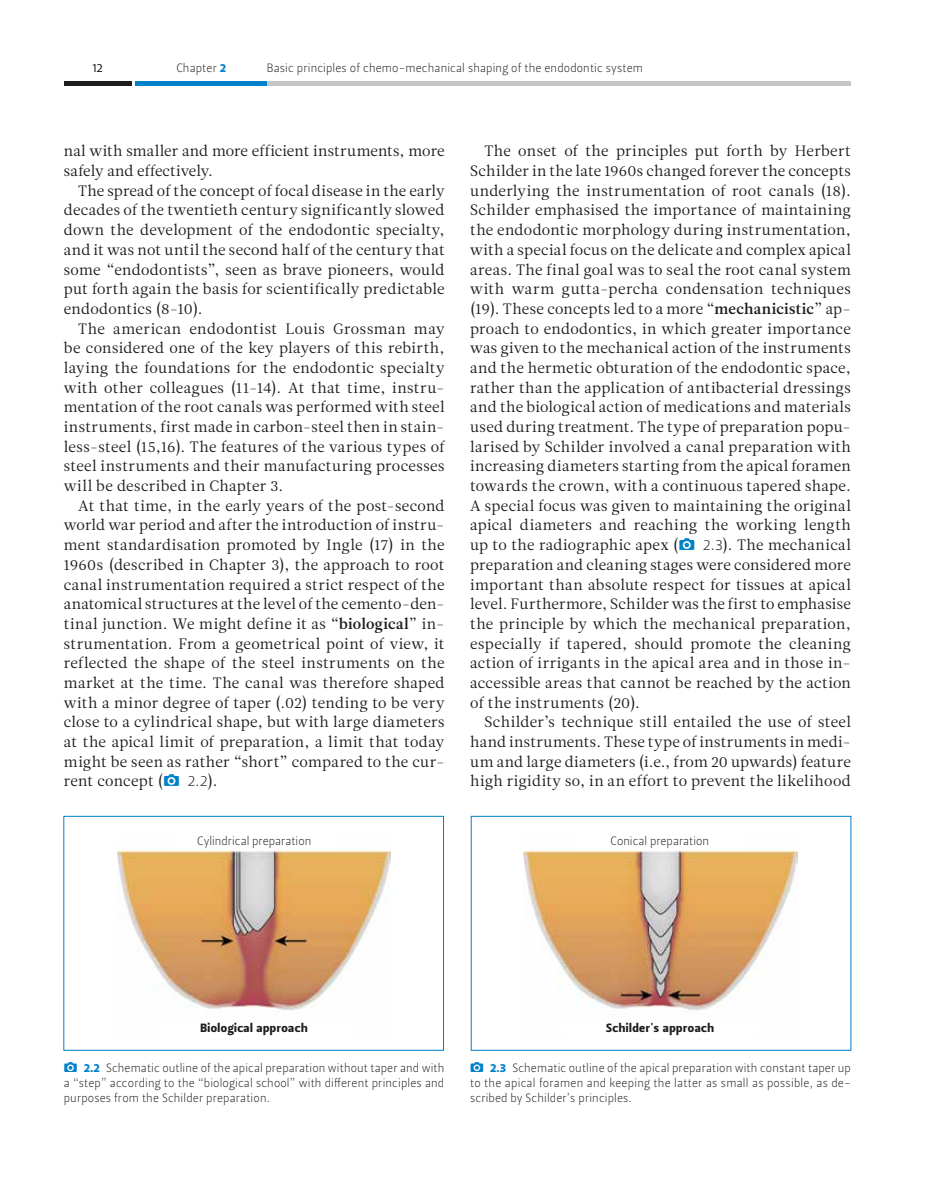
<style>
.page{position:relative;width:936px;height:1191px;background:#fff}
.page>*{position:absolute;margin:0;border:0;box-sizing:border-box;transform-origin:0 0}
.t1{font:15px/19.6px "Leitura News Roman 1";letter-spacing:.02em;color:#1d1d1b;text-align:justify}
.t2{font:12px/15px "Leitura Sans Grot 1";letter-spacing:.01em;color:#1d1d1b;text-align:justify}
.t3{font:12px "Leitura Sans Grot 4";letter-spacing:.04em;color:#1d1d1b}
.t4{font:12px "Leitura Sans Grot 2";color:#1d1d1b}
.s1{font-family:"Leitura Sans Grot 4";color:#0081c9}
.s2{font-family:"Leitura News Roman 3"}
.s3{font-family:"EDRA Simboli";font-size:14.25px;color:#0081c9}
.s4{font-family:"Leitura Sans Grot 1"}
.s5{font-family:"EDRA Simboli";color:#0081c9}
</style>
<div class="page">
<hr style="left:64px;top:81px;width:67px;height:4px;background:#1d1d1b">
<hr style="left:136px;top:81px;width:131px;height:4px;background:#0081c9">
<hr style="left:267px;top:81px;width:583px;height:4px;background:#c6c6c6">
<div style="left:63px;top:816px;width:381px;height:234px;border:1px solid #0081c9"></div>
<div style="left:471px;top:816px;width:380px;height:234px;border:1px solid #0081c9"></div>
<img style="left:523px;top:850px;width:274px;height:161px">
<img style="left:117px;top:850px;width:274px;height:161px">
<p class="t4" style="left:92px;top:61px;width:12px">12</p>
<p class="t2" style="left:176px;top:61px;width:51px">Chapter <span class="s1">2</span></p>
<p class="t2" style="left:267px;top:61px;width:377px">Basic principles of chemo-mechanical shaping of the endodontic system</p>
<p class="t1" style="left:64px;top:142px;width:382px">nal with smaller and more efficient instruments, more safely and effectively.</p>
<p class="t1" style="left:64px;top:181px;width:382px;text-indent:14px">The spread of the concept of focal disease in the early decades of the twentieth century significantly slowed down the development of the endodontic specialty, and it was not until the second half of the century that some “endodontists”, seen as brave pioneers, would put forth again the basis for scientifically predictable endodontics (8-10).</p>
<p class="t1" style="left:64px;top:319px;width:382px;text-indent:14px">The american endodontist Louis Grossman may be considered one of the key players of this rebirth, laying the foundations for the endodontic specialty with other colleagues (11-14). At that time, instru&shy;mentation of the root canals was performed with steel instruments, first made in carbon-steel then in stain&shy;less-steel (15,16). The features of the various types of steel instruments and their manufacturing processes will be described in Chapter 3.</p>
<p class="t1" style="left:64px;top:496px;width:382px;text-indent:14px">At that time, in the early years of the post-second world war period and after the introduction of instru&shy;ment standardisation promoted by Ingle (17) in the 1960s (described in Chapter 3), the approach to root canal instrumentation required a strict respect of the anatomical structures at the level of the cemento-den&shy;tinal junction. We might define it as “<span class="s2">biological</span>” in&shy;strumentation. From a geometrical point of view, it reflected the shape of the steel instruments on the market at the time. The canal was therefore shaped with a minor degree of taper (.02) tending to be very close to a cylindrical shape, but with large diameters at the apical limit of preparation, a limit that today might be seen as rather “short” compared to the cur&shy;rent concept (<span class="s3">!</span> <span class="s4">2.2</span>).</p>
<p class="t2" style="left:197px;top:833px;width:116px">Cylindrical preparation</p>
<p class="t1" style="left:470px;top:142px;width:382px;text-indent:14px">The onset of the principles put forth by Herbert Schilder in the late 1960s changed forever the concepts underlying the instrumentation of root canals (18).<br>Schilder emphasised the importance of maintaining the endodontic morphology during instrumentation, with a special focus on the delicate and complex apical areas. The final goal was to seal the root canal system with warm gutta-percha condensation techniques (19). These concepts led to a more “<span class="s2">mechanicistic</span>” ap&shy;proach to endodontics, in which greater importance was given to the mechanical action of the instruments and the hermetic obturation of the endodontic space, rather than the application of antibacterial dressings and the biological action of medications and materials used during treatment. The type of preparation popu&shy;larised by Schilder involved a canal preparation with increasing diameters starting from the apical foramen towards the crown, with a continuous tapered shape.<br>A special focus was given to maintaining the original apical diameters and reaching the working length up to the radiographic apex (<span class="s3">!</span> <span class="s4">2.3</span>). The mechanical preparation and cleaning stages were considered more important than absolute respect for tissues at apical level. Furthermore, Schilder was the first to emphasise the principle by which the mechanical preparation, especially if tapered, should promote the cleaning action of irrigants in the apical area and in those in&shy;accessible areas that cannot be reached by the action of the instruments (20).</p>
<p class="t1" style="left:470px;top:712px;width:382px;text-indent:14px">Schilder’s technique still entailed the use of steel hand instruments. These type of instruments in medi&shy;um and large diameters (i.e., from 20 upwards) feature high rigidity so, in an effort to prevent the likelihood</p>
<p class="t2" style="left:610px;top:833px;width:100px">Conical preparation</p>
<p class="t3" style="left:200px;top:1021px;width:109px">Biological approach</p>
<p class="t3" style="left:606px;top:1021px;width:109px">Schilder's approach</p>
<p class="t2" style="left:64px;top:1060px;width:382px"><span class="s5">!</span> <span class="s1">2.2</span> Schematic outline of the apical preparation without taper and with a “step” according to the “biological school” with different principles and purposes from the Schilder preparation.</p>
<p class="t2" style="left:470px;top:1060px;width:382px"><span class="s5">!</span> <span class="s1">2.3</span> Schematic outline of the apical preparation with constant taper up to the apical foramen and keeping the latter as small as possible, as de&shy;scribed by Schilder’s principles.</p>
</div>
